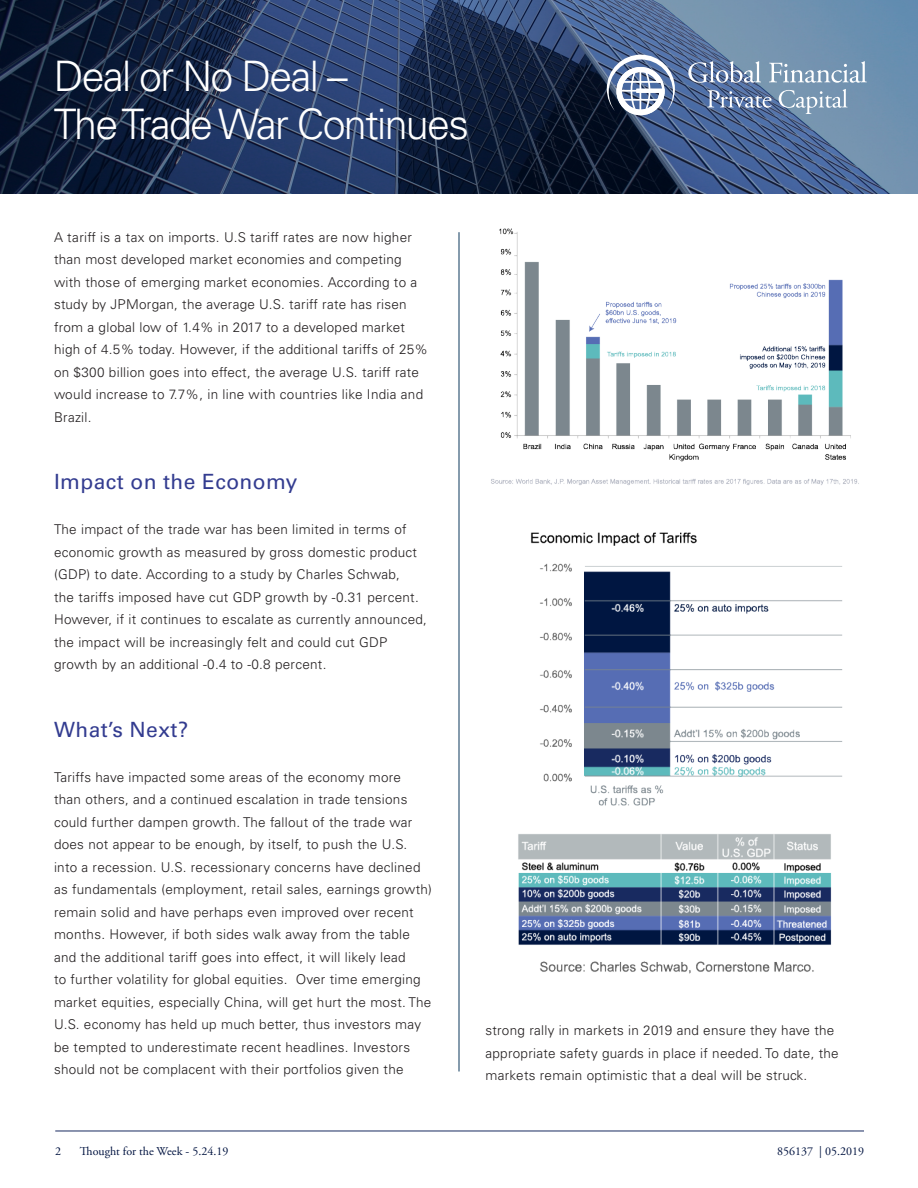
<style>
.page{position:relative;width:918px;height:1188px;background:#fff}
.page>*{position:absolute;margin:0;border:0;box-sizing:border-box;transform-origin:0 0}
.t1{font:300 42px/48px "Univers LT Std";letter-spacing:-.04em;color:#fff}
.Green_Copy_Bullets{font:21px "Univers LT Std";letter-spacing:.02em;color:#333c90}
.Green_Copy_Bullets-2{font:300 13.5px/22.5px "Univers LT Std";letter-spacing:.02em;color:#231f20}
.t2{font:12px "Adobe Garamond Pro";color:#001340}
</style>
<div class="page">
<hr style="left:55px;top:1131px;width:809px;height:1px;background:#182a60">
<svg style="left:0;top:0;width:918px;height:193px;background:#2d4265"></svg>
<svg style="left:607px;top:55px;width:68px;height:60px"></svg>
<svg style="left:688px;top:61px;width:73px;height:22px"></svg>
<svg style="left:769px;top:61px;width:98px;height:22px;background:#93abc2"></svg>
<svg style="left:707px;top:90px;width:65px;height:18px"></svg>
<svg style="left:779px;top:89px;width:69px;height:25px;background:#8ca5bc"></svg>
<img style="left:491px;top:228px;width:368px;height:257px">
<img style="left:531px;top:532px;width:312px;height:274px">
<img style="left:518px;top:834px;width:314px;height:111px">
<img style="left:540px;top:961px;width:274px;height:13px">
<hr style="left:459px;top:232px;width:1px;height:839px;background:#0c395d">
<h1 class="t1" style="left:54px;top:52px;width:417px">Deal or No Deal –<br>The Trade War Continues</h1>
<p class="Green_Copy_Bullets-2" style="left:54px;top:226px;width:376px">A tariff is a tax on imports. U.S tariff rates are now higher than most developed market economies and competing with those of emerging market economies. According to a study by JPMorgan, the average U.S. tariff rate has risen from a global low of 1.4% in 2017 to a developed market high of 4.5% today. However, if the additional tariffs of 25% on $300 billion goes into effect, the average U.S. tariff rate would increase to 7.7%, in line with countries like India and Brazil.</p>
<p class="Green_Copy_Bullets" style="left:54px;top:470px;width:245px">Impact on the Economy</p>
<p class="Green_Copy_Bullets-2" style="left:54px;top:518px;width:375px">The impact of the trade war has been limited in terms of economic growth as measured by gross domestic product (GDP) to date. According to a study by Charles Schwab,<br>the tariffs imposed have cut GDP growth by -0.31 percent.<br>However, if it continues to escalate as currently announced, the impact will be increasingly felt and could cut GDP growth by an additional -0.4 to -0.8 percent.</p>
<p class="Green_Copy_Bullets" style="left:54px;top:717px;width:136px">What’s Next?</p>
<p class="Green_Copy_Bullets-2" style="left:54px;top:766px;width:380px">Tariffs have impacted some areas of the economy more<br>than others, and a continued escalation in trade tensions could further dampen growth. The fallout of the trade war does not appear to be enough, by itself, to push the U.S. into a recession. U.S. recessionary concerns have declined as fundamentals (employment, retail sales, earnings growth) remain solid and have perhaps even improved over recent months. However, if both sides walk away from the table and the additional tariff goes into effect, it will likely lead<br>to further volatility for global equities. Over time emerging market equities, especially China, will get hurt the most. The U.S. economy has held up much better, thus investors may be tempted to underestimate recent headlines. Investors should not be complacent with their portfolios given the</p>
<p class="Green_Copy_Bullets-2" style="left:485px;top:1019px;width:355px">strong rally in markets in 2019 and ensure they have the appropriate safety guards in place if needed. To date, the markets remain optimistic that a deal will be struck.</p>
<p class="t2" style="left:55px;top:1144px;width:7px">2</p>
<p class="t2" style="left:80px;top:1144px;width:150px">Thought for the Week - 5.24.19</p>
<p class="t2" style="left:777px;top:1144px;width:88px">856137 | 05.2019</p>
</div>
